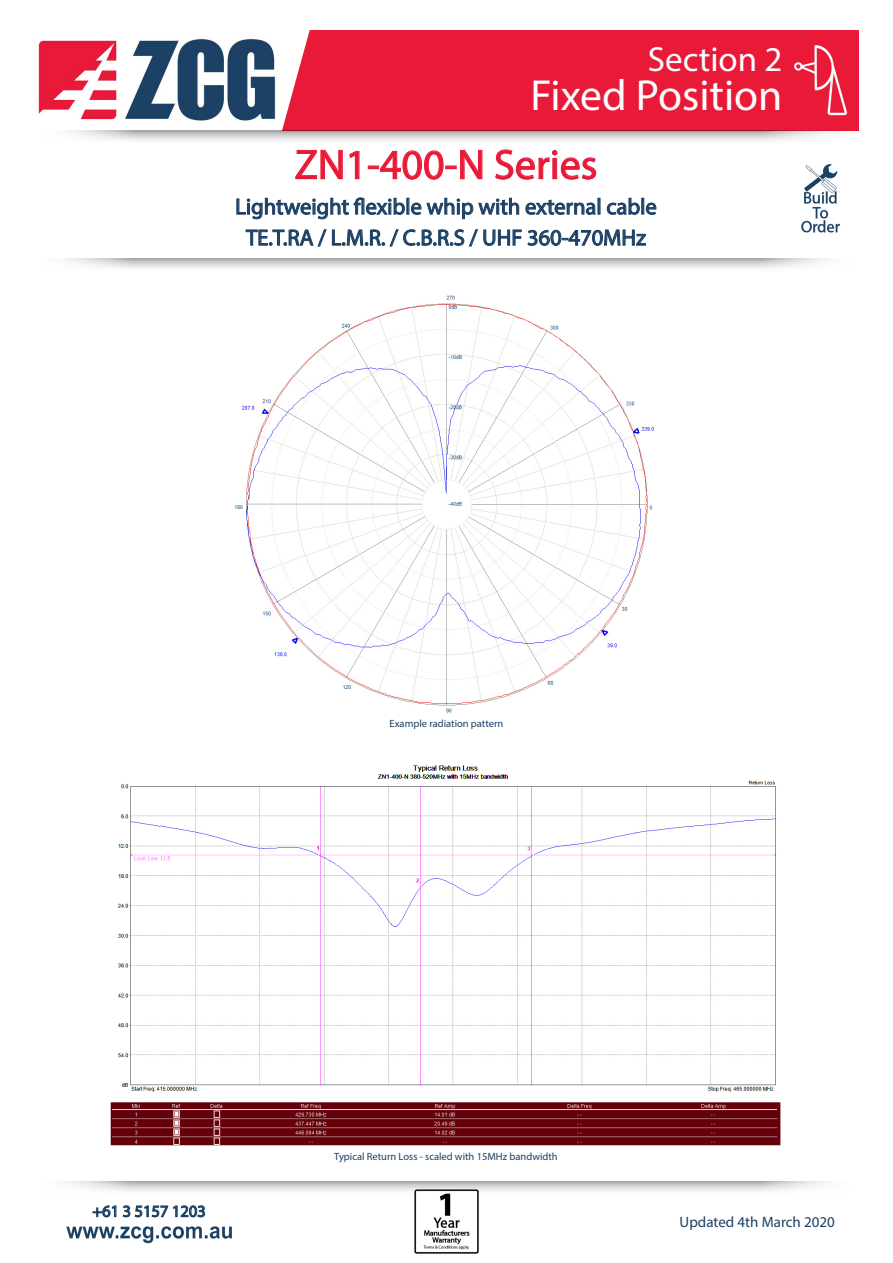
<style>
.page{position:relative;width:893px;height:1263px;background:#fff}
.page>*{position:absolute;margin:0;border:0;box-sizing:border-box;transform-origin:0 0}
.t1{font:43.65px "Myriad Pro";color:#fff}
.t2{font:42px "Myriad Pro";color:#e91938}
.t3{font:34.95px "Myriad Pro";color:#fff}
.t4{font:22.5px "Myriad Pro";color:#1b4064}
.t5{font:16.5px "Myriad Pro";color:#1b4064}
.t6{font:15px "Myriad Pro";color:#1b4064}
.t7{font:10.5px "Myriad Pro";color:#1b4064}
</style>
<div class="page">
<img style="left:66px;top:1226px;width:166px;height:17px">
<svg style="left:92px;top:1205px;width:114px;height:13px"></svg>
<svg style="left:64px;top:1181px;width:764px;height:13px"></svg>
<svg style="left:66px;top:259px;width:762px;height:10px"></svg>
<div style="left:273px;top:30px;width:586px;height:101px;background:#e91938"></div>
<svg style="left:68px;top:131px;width:764px;height:10px"></svg>
<svg style="left:236px;top:149px;width:421px;height:98px"></svg>
<img style="left:38px;top:34px;width:244px;height:91px">
<img style="left:414px;top:1190px;width:64px;height:64px">
<img style="left:801px;top:164px;width:39px;height:69px">
<img style="left:785px;top:44px;width:72px;height:72px">
<img style="left:234px;top:295px;width:420px;height:418px">
<img style="left:110px;top:766px;width:671px;height:380px">
<p class="t3" style="left:648px;top:38px;width:136px">Section 2</p>
<p class="t1" style="left:530px;top:69px;width:254px">Fixed Position</p>
<p class="t2" style="left:295px;top:139px;width:304px">ZN1-400-N Series</p>
<p class="t4" style="left:235px;top:193px;width:423px">Lightweight flexible whip with external cable</p>
<p class="t4" style="left:246px;top:224px;width:401px">TE.T.RA / L.M.R. / C.B.R.S / UHF 360-470MHz</p>
<p class="t7" style="left:390px;top:717px;width:115px">Example radiation pattern</p>
<p class="t5" style="left:92px;top:1201px;width:115px">+61 3 5157 1203</p>
<p class="t7" style="left:334px;top:1150px;width:225px">Typical Return Loss - scaled with 15MHz bandwidth</p>
<p class="t6" style="left:680px;top:1213px;width:157px">Updated 4th March 2020</p>
</div>
